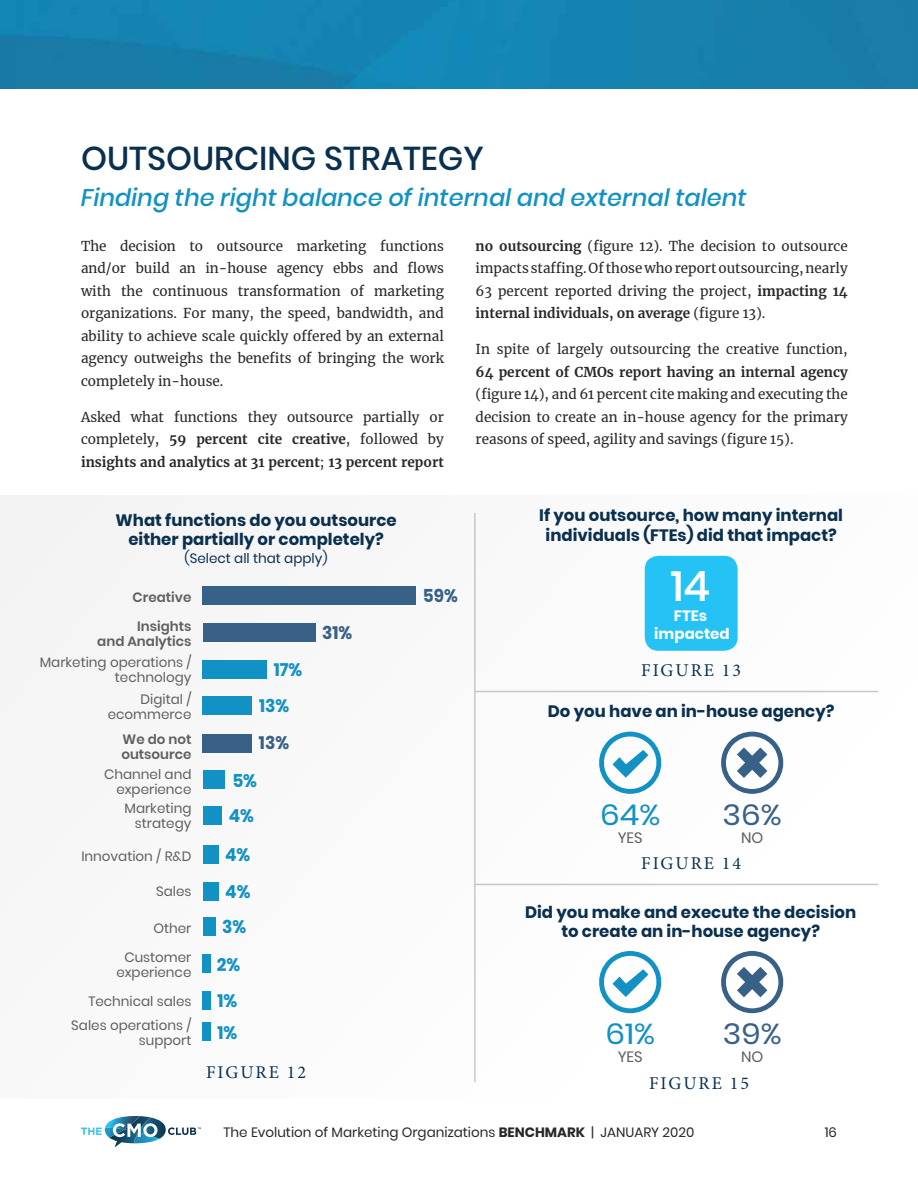
<style>
.page{position:relative;width:918px;height:1188px;background:#fff}
.page>*{position:absolute;margin:0;border:0;box-sizing:border-box;transform-origin:0 0}
.t1{font:500 42px "Poppins";color:#fff}
.t2{font:500 33px "Poppins";color:#0a304f}
.t3{font:28.8px "Poppins";color:#1291c4;scale:1.1 1}
.t4{font:28.8px "Poppins";color:#386187;scale:1.1 1}
.t5{font:italic 500 24px "Poppins";color:#1291c4}
.t6{font:18px "Minion Pro";letter-spacing:.11em;color:#0a304f}
.t7{font:700 18px "Poppins";color:#1291c4;scale:.95 1}
.t8{font:700 18px "Poppins";color:#386187;scale:.95 1}
.t9{font:700 16.5px/19.5px "Poppins";color:#0a304f;text-align:center}
.t10{font:700 15px/18px "Poppins";color:#fff;text-align:center}
.t11{font:15px "Poppins";color:#5f5f5f}
.t12{font:13.5px/22.5px "Merriweather";color:#282828;text-align:justify}
.t13{font:700 13.5px/22.5px "Merriweather";color:#282828;text-align:justify}
.t14{font:13.5px/15px "Poppins";color:#5f5f5f;text-align:right}
.t15{font:13.5px "Poppins";color:#282828}
.t16{font:600 13.5px/15px "Poppins";color:#5f5f5f;text-align:right}
.t17{font:13.5px "Poppins";color:#0a304f}
.s1{font-weight:400}
.s2{font-weight:700}
</style>
<div class="page">
<svg style="left:168px;top:1127px;width:33px;height:8px"></svg>
<img style="left:157px;top:1119px;width:9px;height:20px">
<img style="left:157px;top:1132px;width:2px;height:8px">
<svg style="left:81px;top:1116px;width:76px;height:31px"></svg>
<div style="left:0;top:495px;width:918px;height:603px;background:#fafafa"></div>
<img style="left:0;top:0;width:918px;height:89px">
<div style="left:203px;top:623px;width:113px;height:19px;background:#386187"></div>
<div style="left:203px;top:696px;width:49px;height:19px;background:#1291c4"></div>
<div style="left:203px;top:806px;width:19px;height:18px;background:#1291c4"></div>
<div style="left:203px;top:954px;width:8px;height:19px;background:#1291c4"></div>
<div style="left:203px;top:660px;width:64px;height:19px;background:#1291c4"></div>
<div style="left:203px;top:845px;width:15px;height:19px;background:#1291c4"></div>
<div style="left:203px;top:882px;width:15px;height:19px;background:#1291c4"></div>
<div style="left:203px;top:991px;width:8px;height:19px;background:#1291c4"></div>
<div style="left:203px;top:1022px;width:8px;height:19px;background:#1291c4"></div>
<div style="left:203px;top:734px;width:49px;height:19px;background:#386187"></div>
<div style="left:203px;top:771px;width:22px;height:18px;background:#1291c4"></div>
<div style="left:203px;top:917px;width:12px;height:19px;background:#1291c4"></div>
<div style="left:203px;top:586px;width:213px;height:19px;background:#386187"></div>
<div style="left:645px;top:556px;width:93px;height:95px;background:#24c2f5;border-radius:14px"></div>
<svg style="left:599px;top:732px;width:63px;height:62px"></svg>
<svg style="left:721px;top:732px;width:63px;height:62px"></svg>
<hr style="left:474px;top:513px;width:2px;height:569px;background:#c7c7c7">
<hr style="left:474px;top:691px;width:404px;height:1px;background:#c7c7c7">
<hr style="left:474px;top:884px;width:404px;height:1px;background:#c7c7c7">
<svg style="left:599px;top:951px;width:63px;height:62px"></svg>
<svg style="left:721px;top:951px;width:63px;height:62px"></svg>
<h2 class="t2" style="left:81px;top:139px;width:404px">OUTSOURCING STRATEGY</h2>
<h3 class="t5" style="left:81px;top:183px;width:667px">Finding the right balance of internal and external talent</h3>
<p class="t12" style="left:81px;top:234px;width:364px">The decision to outsource marketing functions and/or build an in-house agency ebbs and flows with the continuous transformation of marketing organizations. For many, the speed, bandwidth, and ability to achieve scale quickly offered by an external agency outweighs the benefits of bringing the work completely in-house.</p>
<p class="t13" style="left:81px;top:405px;width:364px"><span class="s1">Asked what functions they outsource partially or completely,</span> 59 percent cite creative<span class="s1">, followed by </span>insights and analytics at 31 percent<span class="s1">;</span> 13 percent report</p>
<p class="t9" style="left:116px;top:510px;width:283px">What functions do you outsource either partially or completely?</p>
<p class="t17" style="left:185px;top:551px;width:144px">(Select all that apply)</p>
<p class="t16" style="left:132px;top:589px;width:60px">Creative</p>
<h3 class="t8" style="left:423px;top:585px;width:38px">59%</h3>
<p class="t16" style="left:97px;top:619px;width:96px">Insights<br>and Analytics</p>
<h3 class="t8" style="left:322px;top:622px;width:33px">31%</h3>
<p class="t14" style="left:40px;top:655px;width:153px">Marketing operations / technology</p>
<h3 class="t7" style="left:274px;top:660px;width:32px">17%</h3>
<p class="t14" style="left:108px;top:692px;width:85px">Digital / ecommerce</p>
<h3 class="t7" style="left:259px;top:696px;width:33px">13%</h3>
<p class="t16" style="left:121px;top:731px;width:72px;text-align:left">We do not outsource</p>
<h3 class="t8" style="left:259px;top:733px;width:33px">13%</h3>
<p class="t14" style="left:104px;top:767px;width:89px">Channel and experience</p>
<h3 class="t7" style="left:232px;top:770px;width:28px">5%</h3>
<p class="t14" style="left:125px;top:801px;width:68px">Marketing strategy</p>
<h3 class="t7" style="left:229px;top:805px;width:28px">4%</h3>
<p class="t14" style="left:81px;top:848px;width:112px">Innovation / R&amp;D</p>
<h3 class="t7" style="left:225px;top:844px;width:28px">4%</h3>
<p class="t14" style="left:156px;top:884px;width:37px">Sales</p>
<h3 class="t7" style="left:225px;top:881px;width:28px">4%</h3>
<p class="t14" style="left:153px;top:921px;width:40px">Other</p>
<h3 class="t7" style="left:222px;top:917px;width:27px">3%</h3>
<p class="t14" style="left:116px;top:950px;width:77px;text-align:center">Customer experience</p>
<h3 class="t7" style="left:217px;top:954px;width:26px">2%</h3>
<p class="t14" style="left:88px;top:994px;width:105px">Technical sales</p>
<h3 class="t7" style="left:217px;top:990px;width:22px">1%</h3>
<p class="t14" style="left:71px;top:1018px;width:122px">Sales operations / support</p>
<h3 class="t7" style="left:217px;top:1023px;width:22px">1%</h3>
<h3 class="t6" style="left:206px;top:1060px;width:101px">FIGURE 12</h3>
<p class="t12" style="left:476px;top:234px;width:374px"><span class="s2">no outsourcing</span> (figure 12). The decision to outsource impacts staffing. Of those who report outsourcing, nearly 63 percent reported driving the project, <span class="s2">impacting 14 internal individuals, on average</span> (figure 13).</p>
<p class="t12" style="left:476px;top:338px;width:374px">In spite of largely outsourcing the creative function,</p>
<p class="t13" style="left:476px;top:360px;width:374px">64 percent of CMOs report having an internal agency</p>
<p class="t12" style="left:476px;top:383px;width:374px">(figure 14), and 61 percent cite making and executing the decision to create an in-house agency for the primary reasons of speed, agility and savings (figure 15).</p>
<p class="t9" style="left:539px;top:506px;width:305px">If you outsource, how many internal individuals (FTEs) did that impact?</p>
<h1 class="t1" style="left:671px;top:562px;width:41px">14</h1>
<p class="t10" style="left:654px;top:607px;width:77px">FTEs impacted</p>
<h3 class="t6" style="left:641px;top:658px;width:101px">FIGURE 13</h3>
<p class="t9" style="left:548px;top:702px;width:288px">Do you have an in-house agency?</p>
<h3 class="t3" style="left:600px;top:798px;width:56px">64%</h3>
<p class="t11" style="left:618px;top:829px;width:27px">YES</p>
<h3 class="t4" style="left:723px;top:798px;width:55px">36%</h3>
<p class="t11" style="left:741px;top:829px;width:24px">NO</p>
<h3 class="t6" style="left:641px;top:852px;width:101px">FIGURE 14</h3>
<p class="t9" style="left:525px;top:902px;width:333px">Did you make and execute the decision to create an in-house agency?</p>
<h3 class="t3" style="left:605px;top:1017px;width:47px">61%</h3>
<p class="t11" style="left:618px;top:1048px;width:27px">YES</p>
<h3 class="t4" style="left:723px;top:1017px;width:55px">39%</h3>
<p class="t11" style="left:741px;top:1048px;width:24px">NO</p>
<h3 class="t6" style="left:649px;top:1072px;width:101px">FIGURE 15</h3>
<p class="t15" style="left:224px;top:1124px;width:472px">The Evolution of Marketing Organizations <span class="s2">BENCHMARK</span> | JANUARY 2020</p>
<p class="t15" style="left:825px;top:1124px;width:14px">16</p>
</div>
